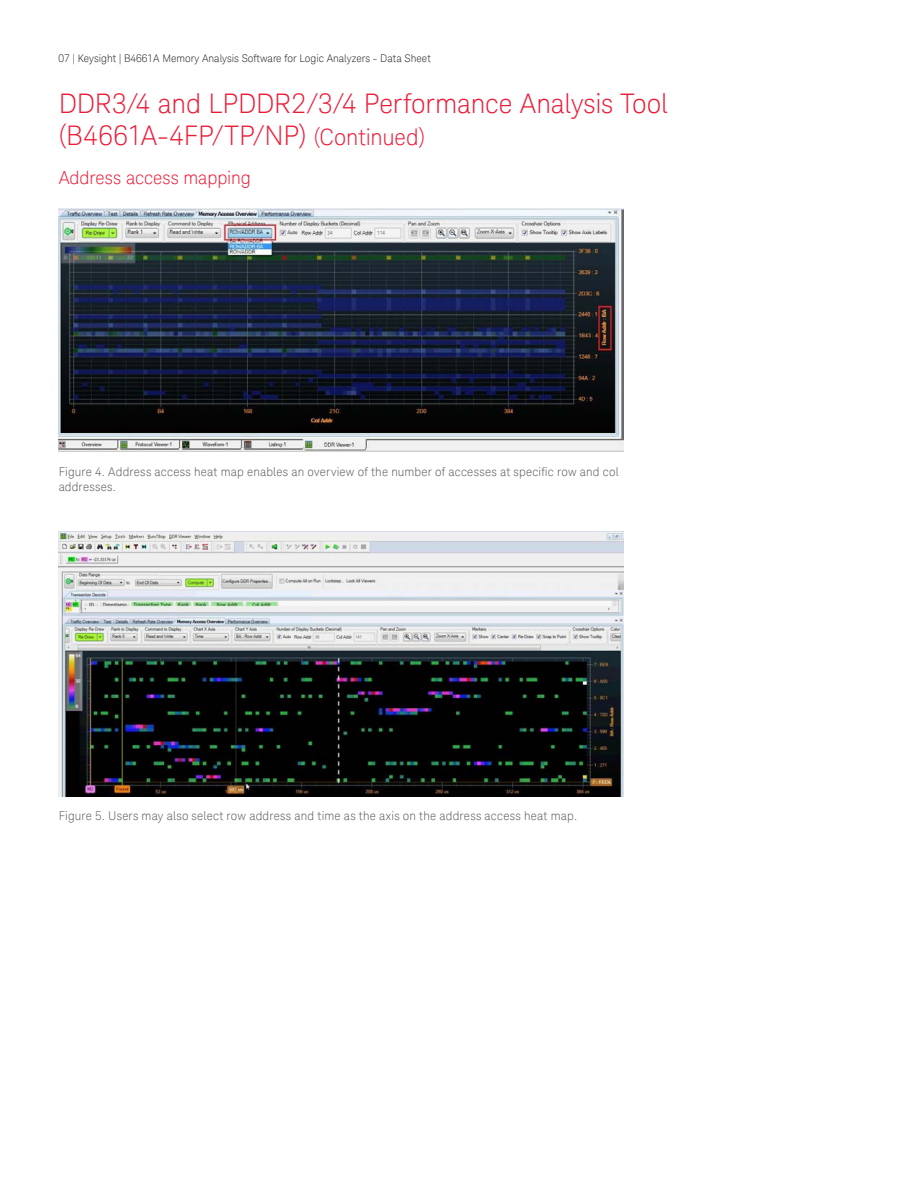
<style>
.page{position:relative;width:918px;height:1188px;background:#fff}
.page>*{position:absolute;margin:0;border:0;box-sizing:border-box;transform-origin:0 0}
.t1{font:300 27px/31.5px "Keysight Sans";letter-spacing:-.005em;color:#ed1a36}
.t2{font:300 18px "Keysight Sans";color:#ed1a36}
.t3{font:300 12px/15px "Keysight Sans";letter-spacing:.015em;color:#57585a}
.t4{font:300 10.5px "Keysight Sans";color:#231f20}
.s1{font-size:22.5px}
</style>
<div class="page">
<img style="left:59px;top:209px;width:564px;height:243px">
<img style="left:59px;top:531px;width:564px;height:265px">
<p class="t4" style="left:59px;top:52px;width:374px">07 | Keysight | B4661A Memory Analysis Software for Logic Analyzers - Data Sheet</p>
<h1 class="t1" style="left:59px;top:88px;width:611px">DDR3/4 and LPDDR2/3/4 Performance Analysis Tool (B4661A-4FP/TP/NP) <span class="s1">(Continued)</span></h1>
<h2 class="t2" style="left:59px;top:167px;width:194px">Address access mapping</h2>
<p class="t3" style="left:59px;top:464px;width:561px">Figure 4. Address access heat map enables an overview of the number of accesses at specific row and col addresses.</p>
<p class="t3" style="left:59px;top:809px;width:520px">Figure 5. Users may also select row address and time as the axis on the address access heat map.</p>
</div>
